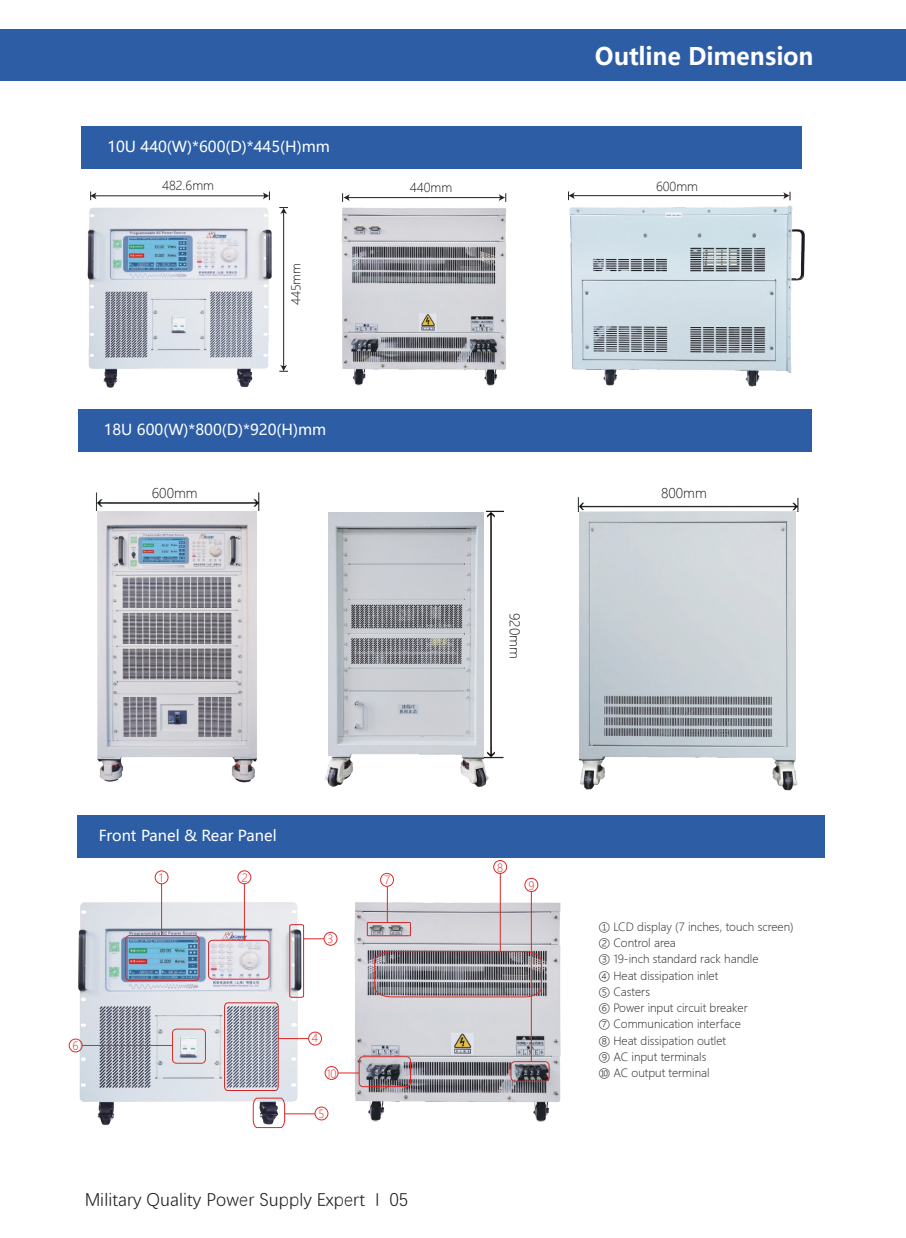
<style>
.page{position:relative;width:906px;height:1238px;background:#fff}
.page>*{position:absolute;margin:0;border:0;box-sizing:border-box;transform-origin:0 0}
.t1{font:700 24px "Microsoft Ya Hei";color:#fff}
.t2{font:18px "Deng Xian";color:#241f1f}
.t3{font:15px "Microsoft Ya Hei";color:#fff}
.t4{font:300 13.2px "Microsoft Ya Hei";color:#121717}
.t5{font:300 12.15px "Microsoft Ya Hei";color:#141718}
.t6{font:300 11.55px "Microsoft Ya Hei";color:#dd2927;scale:.94 1}
.t7{font:300 11.25px/16.2px "Microsoft Ya Hei";color:#262220}
.t8{font:300 11.25px "Microsoft Ya Hei";color:#dd2927}
</style>
<div class="page">
<div style="left:0;top:30px;width:905px;height:51px;background:#2c5da5"></div>
<div style="left:82px;top:126px;width:720px;height:43px;background:#2c5da5"></div>
<hr style="left:94px;top:195px;width:171px;height:1px;background:#262220">
<svg style="left:90px;top:191px;width:6px;height:9px"></svg>
<svg style="left:263px;top:191px;width:7px;height:9px"></svg>
<hr style="left:573px;top:195px;width:212px;height:1px;background:#262220">
<svg style="left:568px;top:191px;width:6px;height:9px"></svg>
<svg style="left:783px;top:192px;width:7px;height:8px"></svg>
<hr style="left:283px;top:212px;width:1px;height:155px;background:#262220">
<svg style="left:279px;top:365px;width:9px;height:7px"></svg>
<svg style="left:279px;top:207px;width:9px;height:7px"></svg>
<hr style="left:348px;top:197px;width:153px;height:1px;background:#262220">
<svg style="left:342px;top:193px;width:8px;height:9px"></svg>
<svg style="left:499px;top:193px;width:7px;height:9px"></svg>
<img style="left:341px;top:207px;width:166px;height:179px">
<img style="left:87px;top:207px;width:185px;height:181px">
<img style="left:569px;top:205px;width:236px;height:182px">
<img style="left:97px;top:511px;width:160px;height:272px">
<div style="left:78px;top:409px;width:733px;height:42px;background:#2c5da5"></div>
<img style="left:96px;top:492px;width:164px;height:19px">
<img style="left:578px;top:511px;width:221px;height:279px">
<img style="left:797px;top:512px;width:2px;height:248px">
<img style="left:577px;top:497px;width:222px;height:14px">
<img style="left:325px;top:512px;width:164px;height:275px">
<img style="left:485px;top:510px;width:19px;height:250px">
<img style="left:325px;top:512px;width:2px;height:247px">
<img style="left:351px;top:899px;width:210px;height:223px">
<img style="left:75px;top:899px;width:229px;height:226px">
<div style="left:77px;top:815px;width:748px;height:42px;background:#2c5da5"></div>
<div style="left:367px;top:922px;width:44px;height:14px;border:1px solid #cf262a"></div>
<hr style="left:387px;top:886px;width:1px;height:36px;background:#dd2927">
<div style="left:380px;top:873px;width:14px;height:13px;border:1px solid #dd2927;border-radius:50%"></div>
<svg style="left:338px;top:1072px;width:21px;height:1px"></svg>
<div style="left:359px;top:1056px;width:52px;height:30px;border:1px solid #dd2927;border-radius:4px"></div>
<div style="left:325px;top:1066px;width:13px;height:13px;border:1px solid #dd2927;border-radius:50%"></div>
<hr style="left:531px;top:891px;width:1px;height:170px;background:#dd2927">
<div style="left:510px;top:1061px;width:39px;height:20px;border:1px solid #dd2927;border-radius:4px"></div>
<div style="left:525px;top:878px;width:13px;height:13px;border:1px solid #dd2927;border-radius:50%"></div>
<hr style="left:161px;top:883px;width:1px;height:52px;background:#dd2927">
<div style="left:125px;top:935px;width:74px;height:45px;border:1px solid #cf262a;border-radius:4px"></div>
<svg style="left:208px;top:939px;width:62px;height:40px;background:#ddd2d9"></svg>
<div style="left:155px;top:870px;width:13px;height:14px;border:1px solid #dd2927;border-radius:50%"></div>
<div style="left:238px;top:870px;width:13px;height:13px;border:1px solid #dd2927;border-radius:50%"></div>
<hr style="left:278px;top:1038px;width:31px;height:1px;background:#dd2927">
<svg style="left:224px;top:1002px;width:55px;height:89px;background:#a7a2ad"></svg>
<div style="left:308px;top:1031px;width:14px;height:14px;border:1px solid #dd2927;border-radius:50%"></div>
<svg style="left:289px;top:923px;width:35px;height:75px"></svg>
<div style="left:324px;top:932px;width:13px;height:13px;border:1px solid #dd2927;border-radius:50%"></div>
<div style="left:315px;top:1106px;width:13px;height:14px;border:1px solid #dd2927;border-radius:50%"></div>
<hr style="left:82px;top:1045px;width:90px;height:1px;background:#dd2927">
<div style="left:69px;top:1038px;width:13px;height:14px;border:1px solid #dd2927;border-radius:50%"></div>
<div style="left:172px;top:1028px;width:34px;height:35px;border:1px solid #dc3027;border-radius:4px"></div>
<svg style="left:252px;top:1097px;width:33px;height:31px"></svg>
<hr style="left:285px;top:1113px;width:30px;height:1px;background:#dd2927">
<hr style="left:500px;top:873px;width:1px;height:78px;background:#dd2927">
<svg style="left:374px;top:950px;width:168px;height:47px;background:#837b81"></svg>
<div style="left:493px;top:860px;width:14px;height:13px;border:1px solid #dd2927;border-radius:50%"></div>
<hr style="left:244px;top:883px;width:1px;height:57px;background:#dd2927">
<img style="left:129px;top:237px;width:57px;height:32px">
<img style="left:143px;top:538px;width:41px;height:23px">
<img style="left:128px;top:939px;width:69px;height:39px">
<h1 class="t1" style="left:595px;top:40px;width:220px">Outline Dimension</h1>
<h3 class="t3" style="left:107px;top:137px;width:224px">10U 440(W)*600(D)*445(H)mm</h3>
<p class="t5" style="left:162px;top:177px;width:53px">482.6mm</p>
<p class="t5" style="left:656px;top:178px;width:43px">600mm</p>
<p class="t5" style="left:410px;top:179px;width:44px">440mm</p>
<p class="t5" style="left:288px;top:305px;width:44px;rotate:-90deg">445mm</p>
<h3 class="t3" style="left:104px;top:419px;width:224px">18U 600(W)*800(D)*920(H)mm</h3>
<p class="t4" style="left:152px;top:485px;width:47px">600mm</p>
<p class="t4" style="left:661px;top:485px;width:47px">800mm</p>
<p class="t4" style="left:523px;top:612px;width:47px;rotate:90deg">920mm</p>
<h3 class="t3" style="left:99px;top:825px;width:179px">Front Panel &amp; Rear Panel</h3>
<p class="t8" style="left:159px;top:870px;width:6px">1</p>
<p class="t8" style="left:242px;top:870px;width:8px">2</p>
<p class="t8" style="left:327px;top:931px;width:8px">3</p>
<p class="t8" style="left:384px;top:872px;width:7px">7</p>
<p class="t8" style="left:73px;top:1038px;width:8px">6</p>
<p class="t8" style="left:312px;top:1030px;width:8px">4</p>
<p class="t8" style="left:326px;top:1065px;width:12px">10</p>
<p class="t8" style="left:318px;top:1106px;width:8px">5</p>
<h2 class="t2" style="left:85px;top:1187px;width:325px">Military Quality Power Supply Expert I 05</h2>
<p class="t8" style="left:497px;top:860px;width:8px">8</p>
<p class="t6" style="left:528px;top:877px;width:8px">9</p>
<p class="t7" style="left:599px;top:918px;width:196px">① LCD display (7 inches, touch screen)<br>② Control area<br>③ 19-inch standard rack handle<br>④ Heat dissipation inlet<br>⑤ Casters<br>⑥ Power input circuit breaker<br>⑦ Communication interface<br>⑧ Heat dissipation outlet<br>⑨ AC input terminals<br>⑩ AC output terminal</p>
</div>
